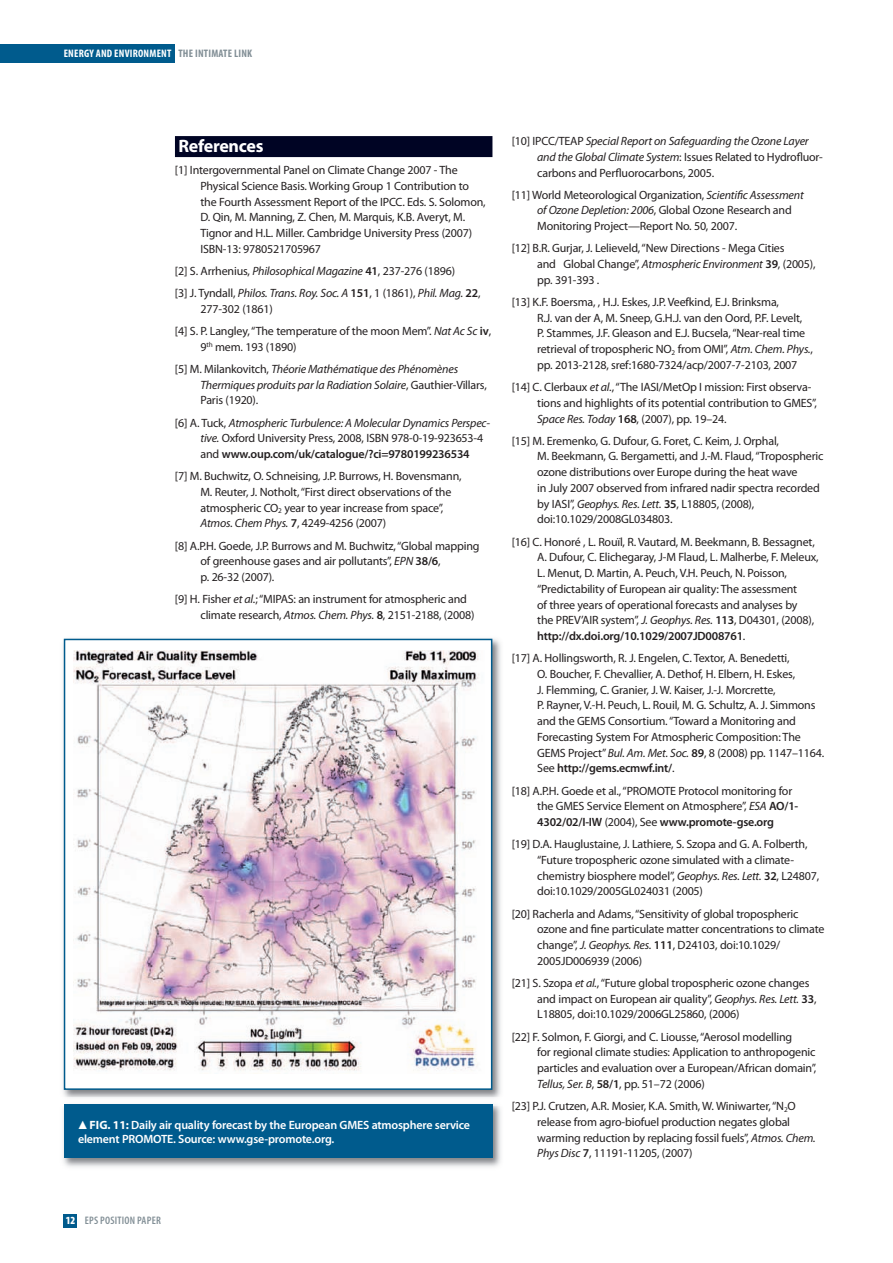
<style>
.page{position:relative;width:893px;height:1263px;background:#fff}
.page>*{position:absolute;margin:0;border:0;box-sizing:border-box;transform-origin:0 0}
.t1{font:700 18px "Myriad Pro";letter-spacing:-.015em;color:#fff}
.t2{font:12px/15.8px "Myriad Pro";letter-spacing:-.015em;color:#231f20}
.t3{font:600 12px/14.4px "Myriad Pro";letter-spacing:-.015em;color:#fff}
.t4{font:italic 12px/15.8px "Myriad Pro";letter-spacing:-.015em;color:#231f20}
.t5{font:700 condensed 10.95px "Myriad Pro";letter-spacing:.02em;color:#fff}
.t6{font:600 condensed 10.95px "Myriad Pro";letter-spacing:.02em;color:#828f96}
.s1{color:#828f96}
.s2{font-style:italic}
.s3{font-weight:600}
.s4{font-style:normal}
.s5{font-weight:700}
.s6{font-weight:900;color:#fff}
</style>
<div class="page">
<div style="left:0;top:44px;width:175px;height:19px;background:#005b8d"></div>
<div style="left:175px;top:136px;width:317px;height:21px;background:#000424"></div>
<div style="left:64px;top:1214px;width:13px;height:13px;background:#005b8d"></div>
<img style="left:63px;top:638px;width:438px;height:529px">
<div style="left:65px;top:640px;width:426px;height:448px;background:#fff"></div>
<div style="left:64px;top:639px;width:428px;height:451px;border:2px solid #005b8d"></div>
<img style="left:74px;top:650px;width:405px;height:422px">
<div style="left:64px;top:1103px;width:428px;height:54px;background:#005b8d"></div>
<p class="t5" style="left:64px;top:47px;width:190px">ENERGY AND ENVIRONMENT <span class="s1">THE INTIMATE LINK</span></p>
<h1 class="t1" style="left:179px;top:136px;width:86px">References</h1>
<p class="t2" style="left:200px;top:162px;width:287px;text-indent:-26px">[1] Intergovernmental Panel on Climate Change 2007 - The Physical Science Basis. Working Group 1 Contribution to the Fourth Assessment Report of the IPCC. Eds. S. Solomon, D. Qin, M. Manning, Z. Chen, M. Marquis, K.B. Averyt, M.<br>Tignor and H.L. Miller. Cambridge University Press (2007)<br>ISBN-13: 9780521705967</p>
<p class="t2" style="left:175px;top:260px;width:307px;line-height:22.2px">[2] S. Arrhenius, <span class="s2">Philosophical Magazine</span> <span class="s3">41</span>, 237-276 (1896)<br>[3] J. Tyndall, <span class="s2">Philos. Trans. Roy. Soc. A</span> <span class="s3">151</span>, 1 (1861), <span class="s2">Phil. Mag.</span> <span class="s3">22</span>,</p>
<p class="t2" style="left:175px;top:298px;width:318px;line-height:22.2px;text-indent:26px">277-302 (1861)<br>[4] S. P. Langley, “The temperature of the moon Mem”. <span class="s2">Nat Ac Sc</span> <span class="s3">iv</span>,</p>
<p class="t2" style="left:175px;top:336px;width:285px;line-height:22.2px;text-indent:26px">9<sup>th</sup> mem. 193 (1890)<br>[5] M. Milankovitch, <span class="s2">Théorie Mathématique des Phénomènes</span></p>
<p class="t4" style="left:200px;top:377px;width:288px">Thermiques produits par la Radiation Solaire<span class="s4">, Gauthier-Villars,<br>Paris (1920).</span></p>
<p class="t2" style="left:200px;top:415px;width:291px;text-indent:-26px">[6] A. Tuck, <span class="s2">Atmospheric Turbulence: A Molecular Dynamics Perspec&shy;tive.</span> Oxford University Press, 2008, ISBN 978-0-19-923653-4 and <span class="s3">www.oup.com/uk/catalogue/?ci=9780199236534</span></p>
<p class="t2" style="left:200px;top:468px;width:263px;text-indent:-26px">[7] M. Buchwitz, O. Schneising, J.P. Burrows, H. Bovensmann, M. Reuter, J. Notholt, “First direct observations of the atmospheric CO<sub>2</sub> year to year increase from space”, <span class="s2">Atmos. Chem Phys.</span> <span class="s3">7</span>, 4249-4256 (2007)</p>
<p class="t2" style="left:200px;top:538px;width:281px;text-indent:-26px">[8] A.P.H. Goede, J.P. Burrows and M. Buchwitz, “Global mapping of greenhouse gases and air pollutants”, <span class="s2">EPN</span> <span class="s3">38/6</span>,<br>p. 26-32 (2007).</p>
<p class="t2" style="left:200px;top:591px;width:275px;text-indent:-26px">[9] H. Fisher <span class="s2">et al.</span>; “MIPAS: an instrument for atmospheric and climate research, <span class="s2">Atmos. Chem. Phys.</span> <span class="s3">8</span>, 2151-2188, (2008)</p>
<p class="t3" style="left:78px;top:1117px;width:393px;text-indent:12px"><span class="s5">FIG. 11:</span> Daily air quality forecast by the European GMES atmosphere service element PROMOTE. Source: www.gse-promote.org.</p>
<p class="t2" style="left:537px;top:133px;width:287px;text-indent:-26px">[10] IPCC/TEAP <span class="s2">Special Report on Safeguarding the Ozone Layer and the Global Climate System</span>: Issues Related to Hydrofluor&shy;carbons and Perfluorocarbons, 2005.</p>
<p class="t2" style="left:537px;top:187px;width:268px;text-indent:-26px">[11] World Meteorological Organization, <span class="s2">Scientific Assessment of Ozone Depletion: 2006</span>, Global Ozone Research and<br>Monitoring Project—Report No. 50, 2007.</p>
<p class="t2" style="left:537px;top:241px;width:280px;text-indent:-26px">[12] B.R. Gurjar, J. Lelieveld, “New Directions - Mega Cities<br>and Global Change”, <span class="s2">Atmospheric Environment</span> <span class="s3">39</span>, (2005), pp. 391-393 .</p>
<p class="t2" style="left:537px;top:294px;width:277px;text-indent:-26px">[13] K.F. Boersma, , H.J. Eskes, J.P. Veefkind, E.J. Brinksma,<br>R.J. van der A, M. Sneep, G.H.J. van den Oord, P.F. Levelt,<br>P. Stammes, J.F. Gleason and E.J. Bucsela, “Near-real time retrieval of tropospheric NO<sub>2</sub> from OMI”, <span class="s2">Atm. Chem. Phys.</span>, pp. 2013-2128, sref:1680-7324/acp/2007-7-2103, 2007</p>
<p class="t2" style="left:537px;top:379px;width:281px;text-indent:-26px">[14] C. Clerbaux <span class="s2">et al.</span>, “The IASI/MetOp I mission: First observa&shy;tions and highlights of its potential contribution to GMES”,<br><span class="s2">Space Res. Today</span> <span class="s3">168</span>, (2007), pp. 19–24.</p>
<p class="t2" style="left:537px;top:433px;width:288px;text-indent:-26px">[15] M. Eremenko, G. Dufour, G. Foret, C. Keim, J. Orphal,<br>M. Beekmann, G. Bergametti, and J.-M. Flaud, “Tropospheric ozone distributions over Europe during the heat wave<br>in July 2007 observed from infrared nadir spectra recorded by IASI”, <span class="s2">Geophys. Res. Lett.</span> <span class="s3">35</span>, L18805, (2008), doi:10.1029/2008GL034803.</p>
<p class="t2" style="left:537px;top:534px;width:283px;text-indent:-26px">[16] C. Honoré , L. Rouïl, R. Vautard, M. Beekmann, B. Bessagnet, A. Dufour, C. Elichegaray, J-M Flaud, L. Malherbe, F. Meleux, L. Menut, D. Martin, A. Peuch, V.H. Peuch, N. Poisson, “Predictability of European air quality: The assessment<br>of three years of operational forecasts and analyses by<br>the PREV’AIR system”, <span class="s2">J. Geophys. Res.</span> <span class="s3">113</span>, D04301, (2008), <span class="s3">http://dx.doi.org/10.1029/2007JD008761</span>.</p>
<p class="t2" style="left:537px;top:650px;width:289px;text-indent:-26px">[17] A. Hollingsworth, R. J. Engelen, C. Textor, A. Benedetti,<br>O. Boucher, F. Chevallier, A. Dethof, H. Elbern, H. Eskes,<br>J. Flemming, C. Granier, J. W. Kaiser, J.-J. Morcrette,<br>P. Rayner, V.-H. Peuch, L. Rouil, M. G. Schultz, A. J. Simmons and the GEMS Consortium. “Toward a Monitoring and Forecasting System For Atmospheric Composition: The GEMS Project”<span class="s2">Bul. Am. Met. Soc.</span> <span class="s3">89</span>, 8 (2008) pp. 1147–1164.<br>See <span class="s3">http://gems.ecmwf.int/</span>.</p>
<p class="t2" style="left:537px;top:783px;width:263px;text-indent:-26px">[18] A.P.H. Goede et al., “PROMOTE Protocol monitoring for the GMES Service Element on Atmosphere”, <span class="s2">ESA</span> <span class="s3">AO/1-<br>4302/02/I-IW</span> (2004), See <span class="s3">www.promote-gse.org</span></p>
<p class="t2" style="left:537px;top:836px;width:284px;text-indent:-26px">[19] D.A. Hauglustaine, J. Lathiere, S. Szopa and G. A. Folberth, “Future tropospheric ozone simulated with a climate&shy;chemistry biosphere model”, <span class="s2">Geophys. Res. Lett.</span> <span class="s3">32</span>, L24807, doi:10.1029/2005GL024031 (2005)</p>
<p class="t2" style="left:537px;top:906px;width:289px;text-indent:-26px">[20] Racherla and Adams, “Sensitivity of global tropospheric ozone and fine particulate matter concentrations to climate change”, <span class="s2">J. Geophys. Res.</span> <span class="s3">111</span>, D24103, doi:10.1029/ 2005JD006939 (2006)</p>
<p class="t2" style="left:537px;top:975px;width:281px;text-indent:-26px">[21] S. Szopa <span class="s2">et al.</span>, “Future global tropospheric ozone changes and impact on European air quality”, <span class="s2">Geophys. Res. Lett.</span> <span class="s3">33</span>,<br>L18805, doi:10.1029/2006GL25860, (2006)</p>
<p class="t2" style="left:537px;top:1029px;width:281px;text-indent:-26px">[22] F. Solmon, F. Giorgi, and C. Liousse, “Aerosol modelling<br>for regional climate studies: Application to anthropogenic particles and evaluation over a European/African domain”, <span class="s2">Tellus, Ser. B</span>, <span class="s3">58/1</span>, pp. 51–72 (2006)</p>
<p class="t2" style="left:537px;top:1098px;width:280px;text-indent:-26px">[23] P.J. Crutzen, A.R. Mosier, K.A. Smith, W. Winiwarter, “N<sub>2</sub>O release from agro-biofuel production negates global warming reduction by replacing fossil fuels”, <span class="s2">Atmos. Chem.<br>Phys Disc</span> <span class="s3">7</span>, 11191-11205, (2007)</p>
<p class="t6" style="left:66px;top:1215px;width:97px"><span class="s6">12</span> EPS POSITION PAPER</p>
</div>
